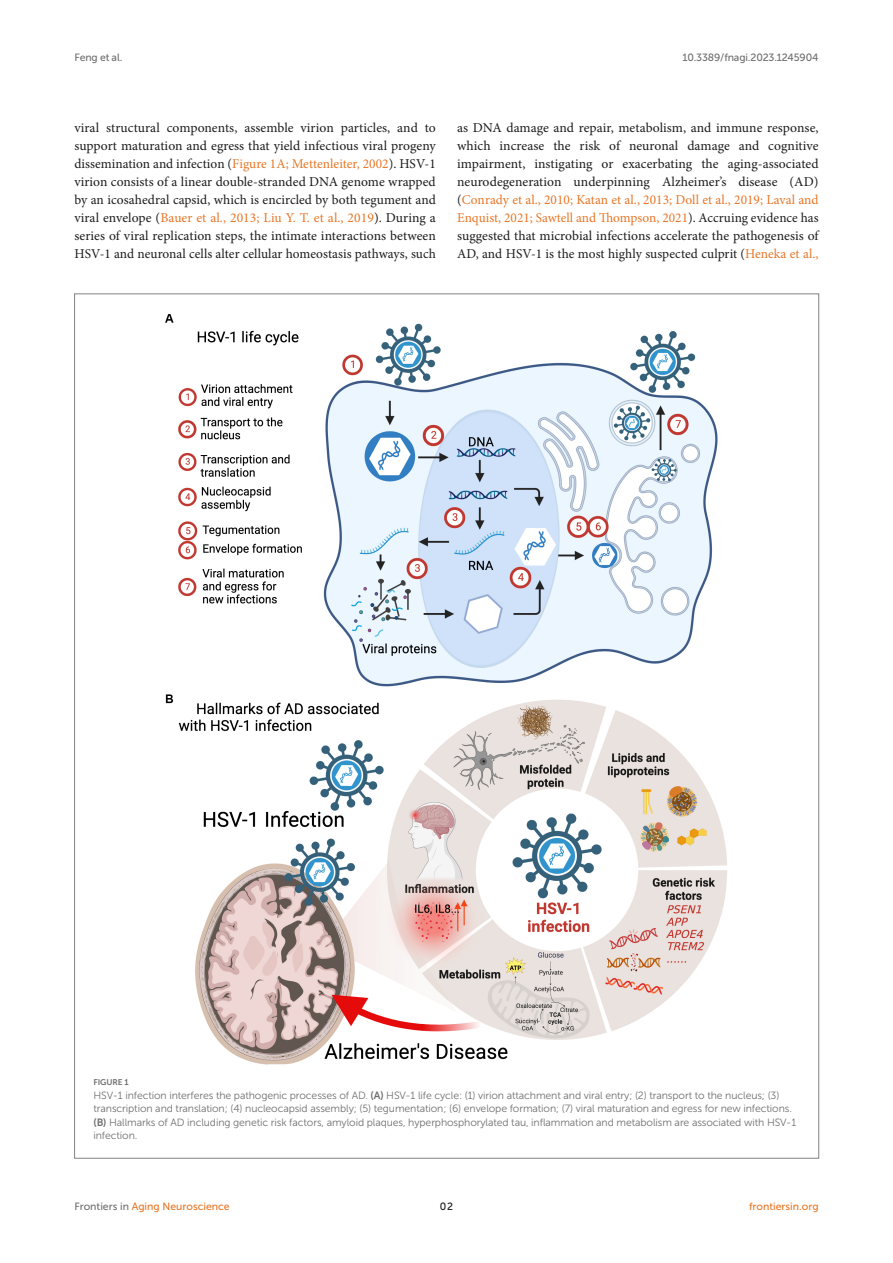
<style>
.page{position:relative;width:893px;height:1263px;background:#fff}
.page>*{position:absolute;margin:0;border:0;box-sizing:border-box;transform-origin:0 0}
.TEXT_FLUSH{font:13.5px/18px "Minion Pro";letter-spacing:.005em;color:#1b1c1b;text-align:justify}
.FIG_LEG{font:10.5px/13.5px "Museo Sans 300";letter-spacing:-.01em;color:#706f70}
.t1{font:10.5px "Museo Sans 500";color:#e87626}
.t2{font:10.5px "Museo Sans 500";letter-spacing:-.015em;color:#706f70}
.t3{font:10.5px "Museo Sans 500";color:#1b1c1b}
.FIG_HD{font:8.25px "Museo Sans 700";letter-spacing:-.01em;color:#706f70}
.s1{color:#e87626}
.s2{font-family:"Museo Sans 700"}
.s3{color:#706f70}
</style>
<div class="page">
<img style="left:165px;top:314px;width:562px;height:751px">
<p class="t2" style="left:74px;top:51px;width:49px">Feng et al.</p>
<p class="t2" style="left:682px;top:51px;width:138px">10.3389/fnagi.2023.1245904</p>
<p class="TEXT_FLUSH" style="left:74px;top:119px;width:363px">viral structural components, assemble virion particles, and to support maturation and egress that yield infectious viral progeny dissemination and infection (<span class="s1">Figure 1A; Mettenleiter, 2002</span>). HSV-1 virion consists of a linear double-stranded DNA genome wrapped by an icosahedral capsid, which is encircled by both tegument and viral envelope (<span class="s1">Bauer et al., 2013; Liu Y. T. et al., 2019</span>). During a series of viral replication steps, the intimate interactions between HSV-1 and neuronal cells alter cellular homeostasis pathways, such</p>
<p class="TEXT_FLUSH" style="left:457px;top:119px;width:363px">as DNA damage and repair, metabolism, and immune response, which increase the risk of neuronal damage and cognitive impairment, instigating or exacerbating the aging-associated neurodegeneration underpinning Alzheimer’s disease (AD) (<span class="s1">Conrady et al., 2010; Katan et al., 2013; Doll et al., 2019; Laval and Enquist, 2021; Sawtell and Thompson, 2021</span>). Accruing evidence has suggested that microbial infections accelerate the pathogenesis of AD, and HSV-1 is the most highly suspected culprit (<span class="s1">Heneka et al.,</span></p>
<p class="FIG_HD" style="left:94px;top:1078px;width:37px">FIGURE 1</p>
<p class="FIG_LEG" style="left:94px;top:1088px;width:704px">HSV-1 infection interferes the pathogenic processes of AD. <span class="s2">(A)</span> HSV-1 life cycle: (1) virion attachment and viral entry; (2) transport to the nucleus; (3) transcription and translation; (4) nucleocapsid assembly; (5) tegumentation; (6) envelope formation; (7) viral maturation and egress for new infections. <span class="s2">(B)</span> Hallmarks of AD including genetic risk factors, amyloid plaques, hyperphosphorylated tau, inflammation and metabolism are associated with HSV-1 infection.</p>
<p class="t1" style="left:74px;top:1200px;width:157px"><span class="s3">Frontiers in</span> Aging Neuroscience</p>
<p class="t3" style="left:440px;top:1200px;width:15px">02</p>
<p class="t1" style="left:749px;top:1200px;width:71px">frontiersin.org</p>
</div>
